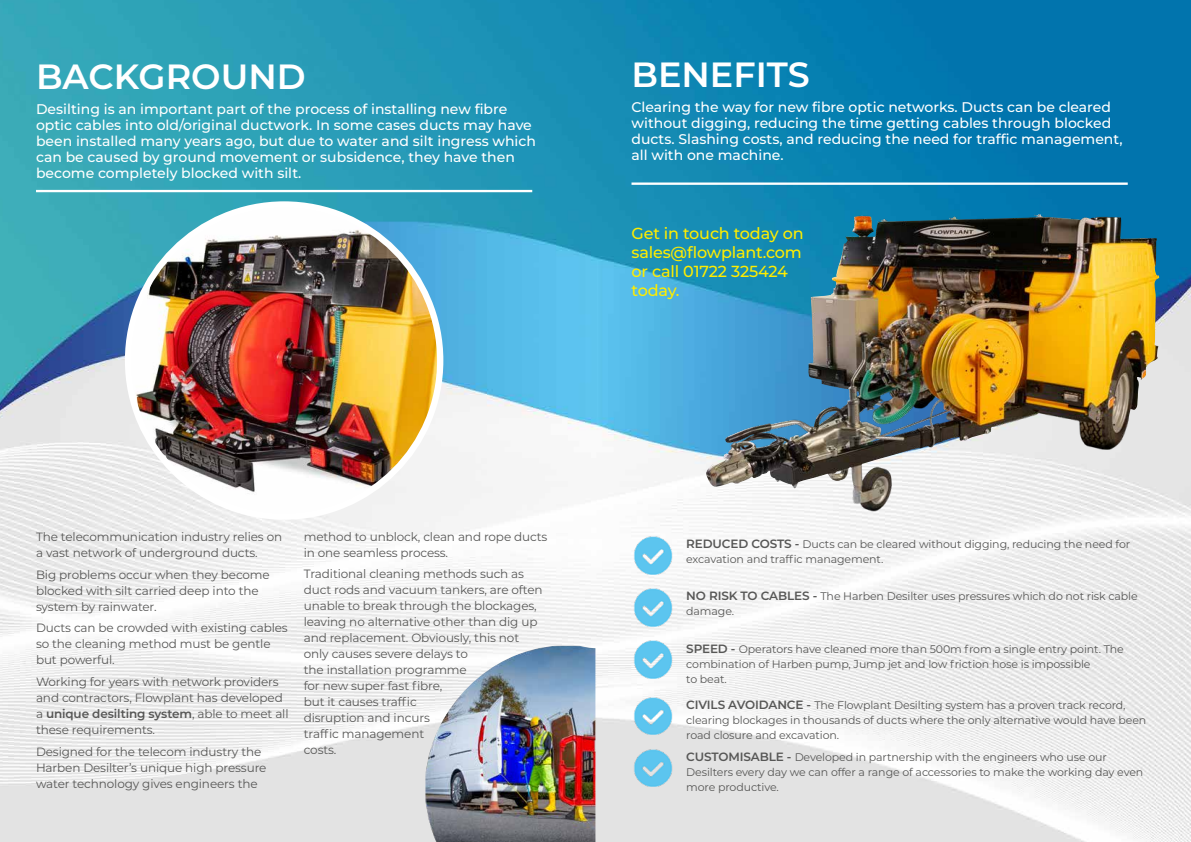
<style>
.page{position:relative;width:1191px;height:842px;background:#fff}
.page>*{position:absolute;margin:0;border:0;box-sizing:border-box;transform-origin:0 0}
.t1{font:600 35px "Montserrat";color:#fff}
.t2{font:500 16px/19px "Montserrat";letter-spacing:-.01em;color:#ffed00}
.t3{font:500 14px/16px "Montserrat";color:#fff}
.t4{font:12px/16px "Montserrat";letter-spacing:-.01em;color:#575756}
.t5{font:11px/15px "Montserrat";letter-spacing:-.01em;color:#575756}
.s1{font-weight:600}
.s2{font-weight:600;font-size:12px}
</style>
<div class="page">
<img style="left:0;top:0;width:1191px;height:842px">
<hr style="left:36px;top:190px;width:496px;height:2px;background:#fff">
<img style="left:631px;top:537px;width:43px;height:37px">
<img style="left:631px;top:589px;width:43px;height:37px">
<img style="left:631px;top:641px;width:43px;height:37px">
<img style="left:128px;top:204px;width:312px;height:313px;border-radius:156px">
<img style="left:631px;top:697px;width:43px;height:38px">
<img style="left:631px;top:749px;width:43px;height:38px">
<img style="left:705px;top:214px;width:333px;height:274px">
<hr style="left:631px;top:182px;width:496px;height:3px;background:#fff">
<img style="left:425px;top:646px;width:170px;height:196px">
<h1 class="t1" style="left:36px;top:52px;width:271px">BACKGROUND</h1>
<p class="t3" style="left:36px;top:101px;width:501px">Desilting is an important part of the process of installing new fibre optic cables into old/original ductwork. In some cases ducts may have been installed many years ago, but due to water and silt ingress which can be caused by ground movement or subsidence, they have then become completely blocked with silt.</p>
<h1 class="t1" style="left:631px;top:50px;width:180px">BENEFITS</h1>
<p class="t3" style="left:631px;top:99px;width:492px">Clearing the way for new fibre optic networks. Ducts can be cleared without digging, reducing the time getting cables through blocked ducts. Slashing costs, and reducing the need for traffic management, all with one machine.</p>
<h2 class="t2" style="left:631px;top:224px;width:174px">Get in touch today on sales@flowplant.com or call 01722 325424 today.</h2>
<p class="t4" style="left:36px;top:528px;width:248px">The telecommunication industry relies on a vast network of underground ducts.</p>
<p class="t4" style="left:36px;top:566px;width:235px">Big problems occur when they become blocked with silt carried deep into the system by rainwater.</p>
<p class="t4" style="left:36px;top:619px;width:253px">Ducts can be crowded with existing cables so the cleaning method must be gentle but powerful.</p>
<p class="t4" style="left:36px;top:673px;width:254px">Working for years with network providers and contractors, Flowplant has developed a <span class="s1">unique desilting system</span>, able to meet all these requirements.</p>
<p class="t4" style="left:36px;top:743px;width:232px">Designed for the telecom industry the<br>Harben Desilter’s unique high pressure water technology gives engineers the</p>
<p class="t4" style="left:304px;top:528px;width:245px">method to unblock, clean and rope ducts in one seamless process.</p>
<p class="t4" style="left:304px;top:566px;width:240px">Traditional cleaning methods such as duct rods and vacuum tankers, are often unable to break through the blockages, leaving no alternative other than dig up and replacement. Obviously, this not only causes severe delays to<br>the installation programme<br>for new super fast fibre,<br>but it causes traffic<br>disruption and incurs<br>traffic management<br>costs.</p>
<p class="t5" style="left:686px;top:536px;width:445px"><span class="s2">REDUCED COSTS -</span> Ducts can be cleared without digging, reducing the need for excavation and traffic management.</p>
<p class="t5" style="left:686px;top:588px;width:453px"><span class="s2">NO RISK TO CABLES -</span> The Harben Desilter uses pressures which do not risk cable damage.</p>
<p class="t5" style="left:686px;top:641px;width:439px"><span class="s2">SPEED -</span> Operators have cleaned more than 500m from a single entry point. The combination of Harben pump, Jump jet and low friction hose is impossible<br>to beat.</p>
<p class="t5" style="left:686px;top:697px;width:462px"><span class="s2">CIVILS AVOIDANCE -</span> The Flowplant Desilting system has a proven track record, clearing blockages in thousands of ducts where the only alternative would have been road closure and excavation.</p>
<p class="t5" style="left:686px;top:749px;width:458px"><span class="s2">CUSTOMISABLE -</span> Developed in partnership with the engineers who use our<br>Desilters every day we can offer a range of accessories to make the working day even more productive.</p>
</div>
